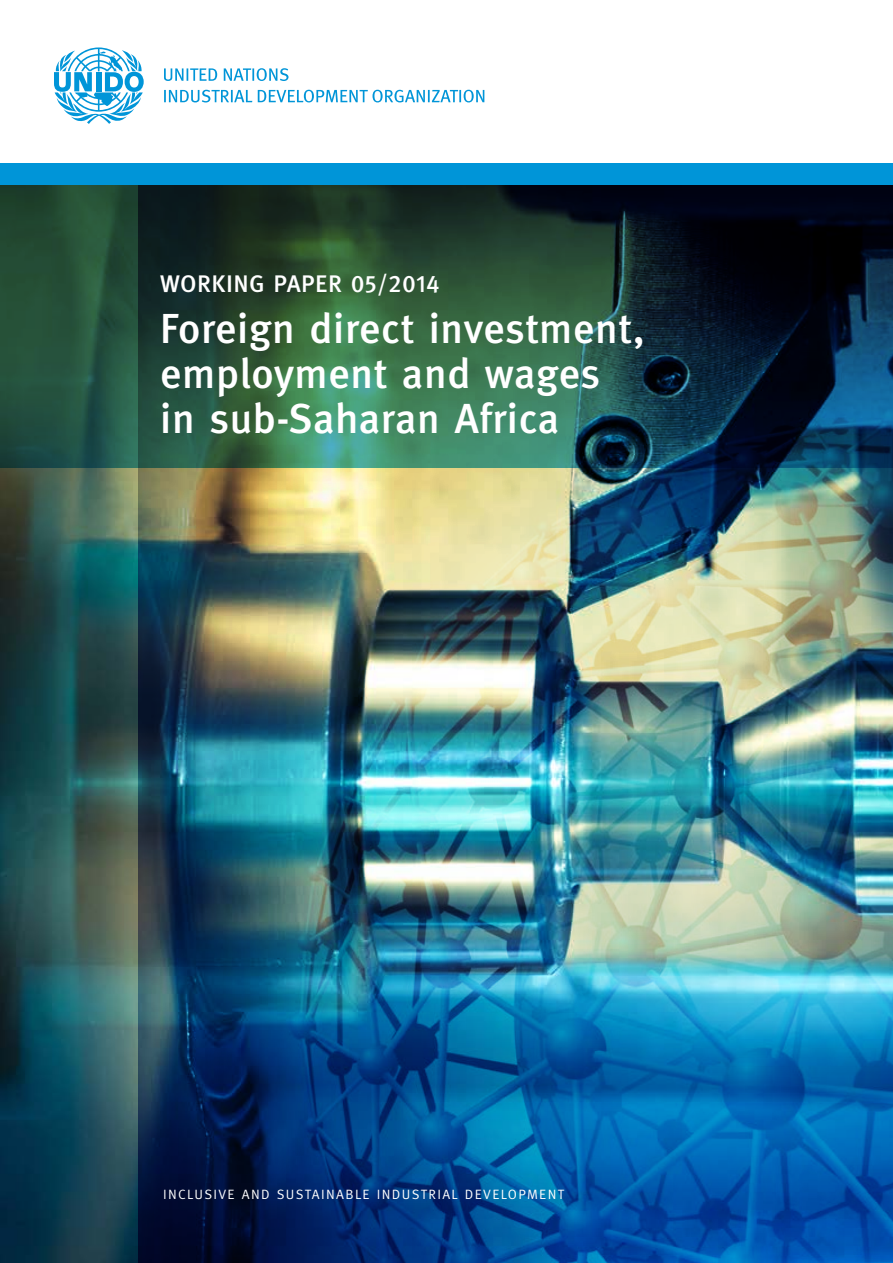
<style>
.page{position:relative;width:893px;height:1263px;background:#fff}
.page>*{position:absolute;margin:0;border:0;box-sizing:border-box;transform-origin:0 0}
.t1{font:500 42px/45px "Meta OT";color:#fff}
.t2{font:500 24px "Meta OT";letter-spacing:.02em;color:#fff}
.t3{font:13.5px "Meta OT Norm";letter-spacing:.1em;color:#fff}
</style>
<div class="page">
<img style="left:0;top:468px;width:138px;height:795px">
<img style="left:138px;top:468px;width:755px;height:795px">
<svg style="left:0;top:184px;width:893px;height:284px;background:#1f453b"></svg>
<div style="left:0;top:163px;width:893px;height:21px;background:#0095d8"></div>
<svg style="left:164px;top:90px;width:320px;height:13px"></svg>
<svg style="left:164px;top:68px;width:124px;height:13px"></svg>
<svg style="left:54px;top:47px;width:90px;height:77px"></svg>
<p class="t2" style="left:160px;top:269px;width:281px">WORKING PAPER 05/2014</p>
<p class="t1" style="left:160px;top:306px;width:487px">Foreign direct investment, employment and wages in sub-Saharan Africa</p>
<p class="t3" style="left:163px;top:1186px;width:402px">INCLUSIVE AND SUSTAINABLE INDUSTRIAL DEVELOPMENT</p>
</div>
